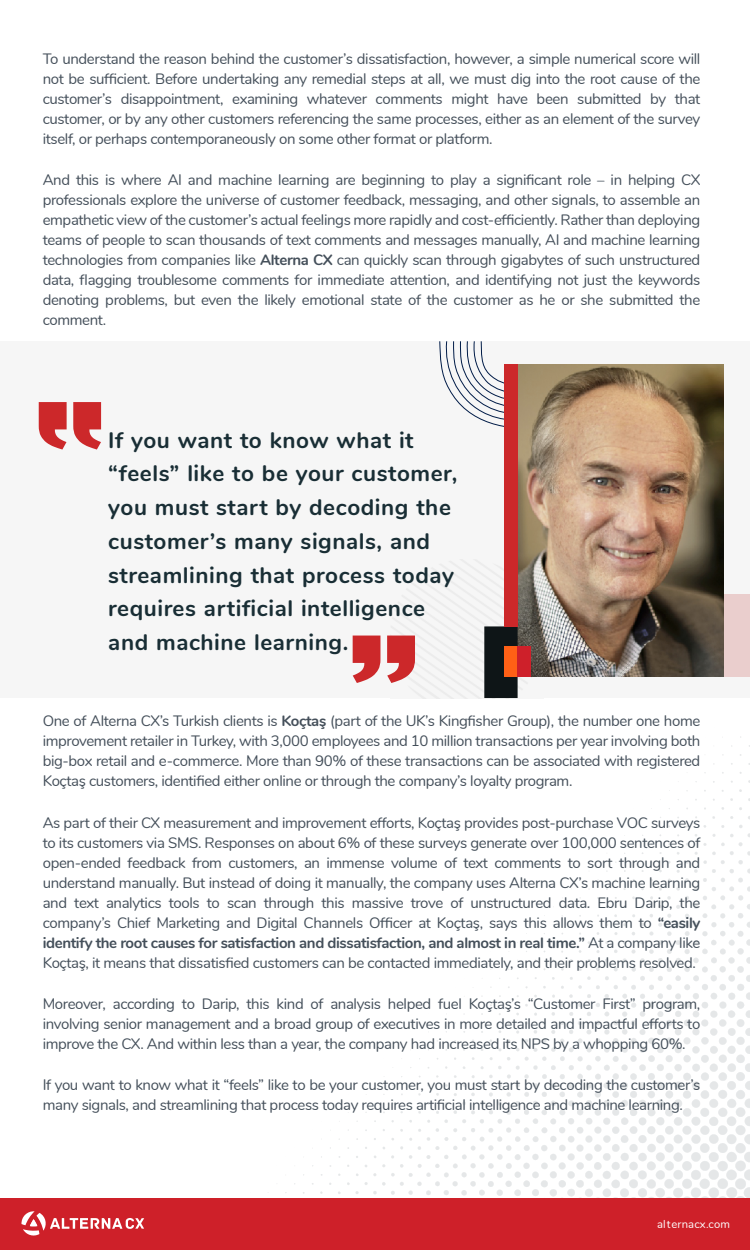
<style>
.page{position:relative;width:750px;height:1250px;background:#fff}
.page>*{position:absolute;margin:0;border:0;box-sizing:border-box;transform-origin:0 0}
.t1{font:700 22.5px/33.8px "Nunito";letter-spacing:.025em;color:#192e35}
.t2{font:15px/20px "Nunito";letter-spacing:-.025em;color:#444f5a;text-align:justify}
.t3{font:11.25px "Nunito";letter-spacing:.015em;color:#fff}
.s1{font-weight:700}
</style>
<div class="page">
<img style="left:285px;top:736px;width:465px;height:462px">
<div style="left:0;top:1198px;width:750px;height:52px;background:#ce2029"></div>
<svg style="left:21px;top:1211px;width:123px;height:25px"></svg>
<div style="left:0;top:341px;width:750px;height:357px;background:#f6f6f6"></div>
<svg style="left:439px;top:341px;width:65px;height:86px"></svg>
<div style="left:724px;top:595px;width:26px;height:82px;background:#eacecd"></div>
<svg style="left:353px;top:636px;width:62px;height:47px"></svg>
<svg style="left:39px;top:402px;width:62px;height:48px"></svg>
<img style="left:518px;top:364px;width:206px;height:313px">
<div style="left:484px;top:626px;width:34px;height:72px;background:#0e1517"></div>
<div style="left:504px;top:646px;width:14px;height:31px;background:#ff6016"></div>
<div style="left:518px;top:646px;width:13px;height:31px;background:#ce202a"></div>
<div style="left:504px;top:364px;width:14px;height:263px;background:#cc282a"></div>
<p class="t2" style="left:43px;top:49px;width:659px">To understand the reason behind the customer’s dissatisfaction, however, a simple numerical score will not be sufficient. Before undertaking any remedial steps at all, we must dig into the root cause of the customer’s disappointment, examining whatever comments might have been submitted by that customer, or by any other customers referencing the same processes, either as an element of the survey itself, or perhaps contemporaneously on some other format or platform.</p>
<p class="t2" style="left:43px;top:170px;width:659px">And this is where AI and machine learning are beginning to play a significant role – in helping CX professionals explore the universe of customer feedback, messaging, and other signals, to assemble an empathetic view of the customer’s actual feelings more rapidly and cost-efficiently. Rather than deploying teams of people to scan thousands of text comments and messages manually, AI and machine learning technologies from companies like <span class="s1">Alterna CX</span> can quickly scan through gigabytes of such unstructured data, flagging troublesome comments for immediate attention, and identifying not just the keywords denoting problems, but even the likely emotional state of the customer as he or she submitted the comment.</p>
<h1 class="t1" style="left:108px;top:423px;width:351px">If you want to know what it “feels” like to be your customer, you must start by decoding the customer’s many signals, and streamlining that process today requires artificial intelligence and machine learning.</h1>
<p class="t2" style="left:43px;top:711px;width:659px">One of Alterna CX’s Turkish clients is <span class="s1">Koçtaş</span> (part of the UK’s Kingfisher Group), the number one home improvement retailer in Turkey, with 3,000 employees and 10 million transactions per year involving both big-box retail and e-commerce. More than 90% of these transactions can be associated with registered Koçtaş customers, identified either online or through the company’s loyalty program.</p>
<p class="t2" style="left:43px;top:813px;width:659px">As part of their CX measurement and improvement efforts, Koçtaş provides post-purchase VOC surveys to its customers via SMS. Responses on about 6% of these surveys generate over 100,000 sentences of open-ended feedback from customers, an immense volume of text comments to sort through and understand manually. But instead of doing it manually, the company uses Alterna CX’s machine learning and text analytics tools to scan through this massive trove of unstructured data. Ebru Darip, the company’s Chief Marketing and Digital Channels Officer at Koçtaş, says this allows them to <span class="s1">“easily identify the root causes for satisfaction and dissatisfaction, and almost in real time.”</span> At a company like Koçtaş, it means that dissatisfied customers can be contacted immediately, and their problems resolved.</p>
<p class="t2" style="left:43px;top:994px;width:659px">Moreover, according to Darip, this kind of analysis helped fuel Koçtaş’s “Customer First” program, involving senior management and a broad group of executives in more detailed and impactful efforts to improve the CX. And within less than a year, the company had increased its NPS by a whopping 60%.</p>
<p class="t2" style="left:43px;top:1075px;width:659px">If you want to know what it “feels” like to be your customer, you must start by decoding the customer’s many signals, and streamlining that process today requires artificial intelligence and machine learning.</p>
<p class="t3" style="left:657px;top:1217px;width:75px">alternacx.com</p>
</div>
